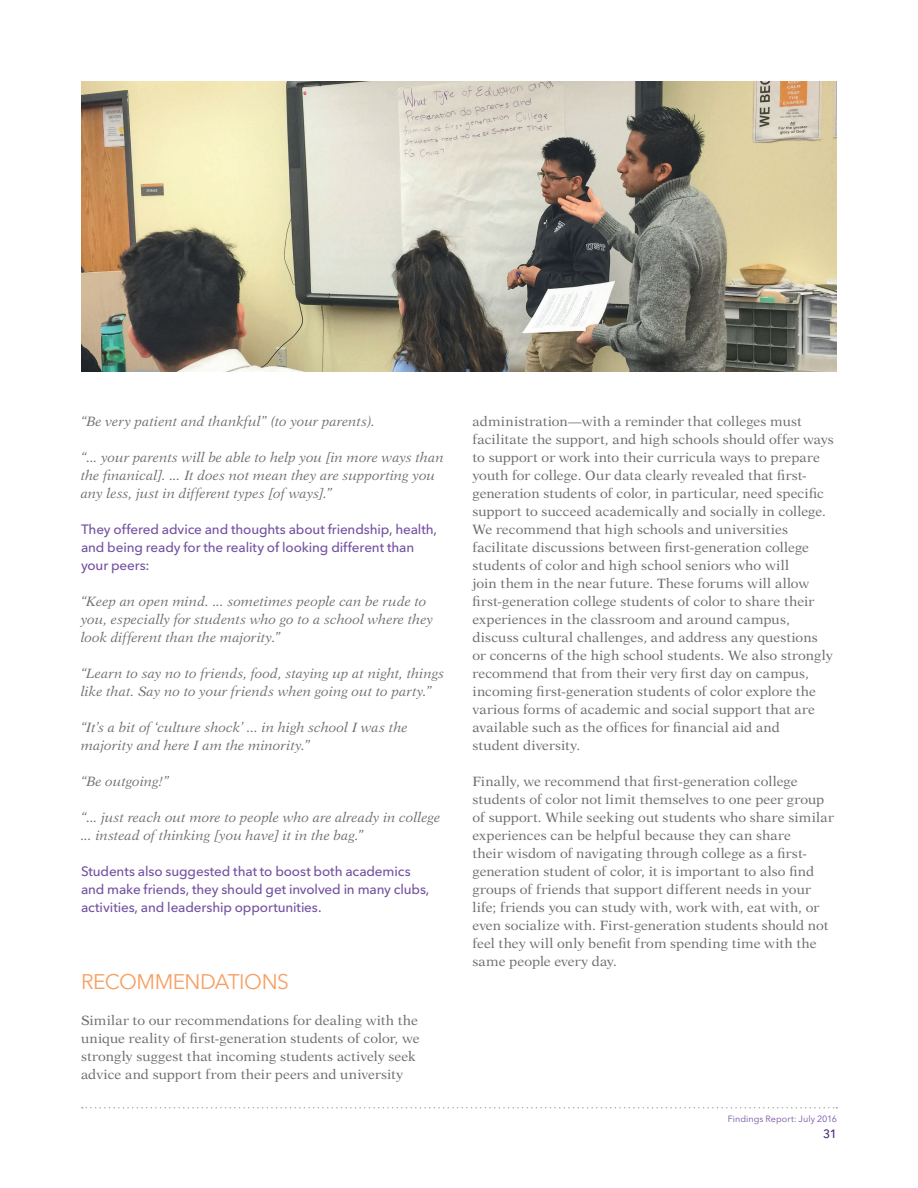
<style>
.page{position:relative;width:918px;height:1188px;background:#fff}
.page>*{position:absolute;margin:0;border:0;box-sizing:border-box;transform-origin:0 0}
.t1{font:21px "Avenir Next LT Pro";letter-spacing:-.02em;color:#f89f63}
.t2{font:13.5px/18px "New Aster LT Std";letter-spacing:.005em;color:#6c6d70}
.t3{font:italic 13.5px/18px "New Aster LT Std";letter-spacing:.005em;color:#6c6d70}
.t4{font:500 13.5px/18px "Avenir Next LT Pro";letter-spacing:-.01em;color:#7451a1}
.t5{font:500 12px "Avenir Next LT Pro";color:#4c2b78}
.t6{font:9px "Avenir Next LT Pro";letter-spacing:.005em;color:#7451a1}
</style>
<div class="page">
<svg style="left:82px;top:1107px;width:755px;height:1px"></svg>
<img style="left:81px;top:81px;width:756px;height:291px">
<p class="t3" style="left:81px;top:413px;width:296px">“Be very patient and thankful” (to your parents).</p>
<p class="t3" style="left:81px;top:449px;width:365px">“... your parents will be able to help you [in more ways than the finanical]. ... It does not mean they are supporting you any less, just in different types [of ways].”</p>
<p class="t4" style="left:81px;top:520px;width:357px">They offered advice and thoughts about friendship, health, and being ready for the reality of looking different than your peers:</p>
<p class="t3" style="left:81px;top:593px;width:354px">“Keep an open mind. ... sometimes people can be rude to you, especially for students who go to a school where they look different than the majority.”</p>
<p class="t3" style="left:81px;top:665px;width:365px">“Learn to say no to friends, food, staying up at night, things like that. Say no to your friends when going out to party.”</p>
<p class="t3" style="left:81px;top:719px;width:328px">“It’s a bit of ‘culture shock’ ... in high school I was the majority and here I am the minority.”</p>
<p class="t3" style="left:81px;top:773px;width:90px">“Be outgoing!”</p>
<p class="t3" style="left:81px;top:809px;width:361px">“... just reach out more to people who are already in college ... instead of thinking [you have] it in the bag.”</p>
<p class="t4" style="left:81px;top:862px;width:350px">Students also suggested that to boost both academics and make friends, they should get involved in many clubs, activities, and leadership opportunities.</p>
<h1 class="t1" style="left:81px;top:969px;width:210px">RECOMMENDATIONS</h1>
<p class="t2" style="left:81px;top:1011px;width:340px">Similar to our recommendations for dealing with the unique reality of first-generation students of color, we strongly suggest that incoming students actively seek advice and support from their peers and university</p>
<p class="t2" style="left:472px;top:412px;width:363px">administration—with a reminder that colleges must facilitate the support, and high schools should offer ways to support or work into their curricula ways to prepare youth for college. Our data clearly revealed that first&shy;generation students of color, in particular, need specific support to succeed academically and socially in college.<br>We recommend that high schools and universities facilitate discussions between first-generation college students of color and high school seniors who will<br>join them in the near future. These forums will allow first-generation college students of color to share their experiences in the classroom and around campus, discuss cultural challenges, and address any questions or concerns of the high school students. We also strongly recommend that from their very first day on campus, incoming first-generation students of color explore the various forms of academic and social support that are available such as the offices for financial aid and<br>student diversity.</p>
<p class="t2" style="left:472px;top:772px;width:363px">Finally, we recommend that first-generation college students of color not limit themselves to one peer group of support. While seeking out students who share similar experiences can be helpful because they can share<br>their wisdom of navigating through college as a first&shy;generation student of color, it is important to also find groups of friends that support different needs in your life; friends you can study with, work with, eat with, or even socialize with. First-generation students should not feel they will only benefit from spending time with the same people every day.</p>
<p class="t6" style="left:728px;top:1113px;width:111px">Findings Report: July 2016</p>
<p class="t5" style="left:823px;top:1126px;width:15px">31</p>
</div>
